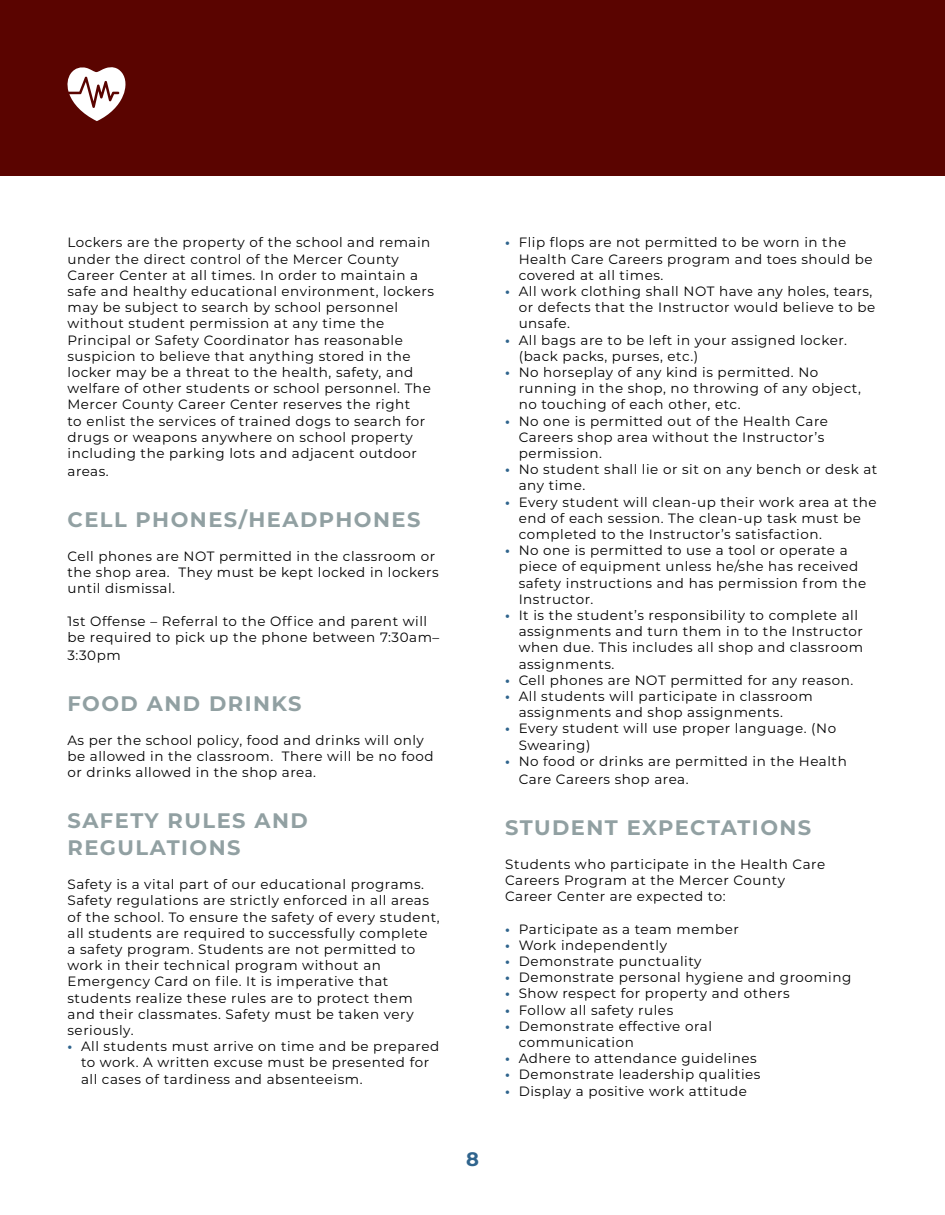
<style>
.page{position:relative;width:945px;height:1215px;background:#fff}
.page>*{position:absolute;margin:0;border:0;box-sizing:border-box;transform-origin:0 0}
.t1{font:700 21px/27px "Montserrat";letter-spacing:.07em;color:#91a0a2}
.t2{font:700 19.5px "Montserrat";color:#2f648d}
.t3{font:13.5px/16.2px "Montserrat";letter-spacing:.04em;color:#000}
.s1{font-weight:700;color:#2f648d}
</style>
<div class="page">
<div style="left:0;top:0;width:945px;height:176px;background:#5a0400"></div>
<svg style="left:67px;top:67px;width:59px;height:54px"></svg>
<p class="t3" style="left:68px;top:234px;width:368px">Lockers are the property of the school and remain under the direct control of the Mercer County Career Center at all times. In order to maintain a safe and healthy educational environment, lockers may be subject to search by school personnel without student permission at any time the Principal or Safety Coordinator has reasonable suspicion to believe that anything stored in the locker may be a threat to the health, safety, and welfare of other students or school personnel. The Mercer County Career Center reserves the right<br>to enlist the services of trained dogs to search for drugs or weapons anywhere on school property including the parking lots and adjacent outdoor</p>
<p class="t3" style="left:68px;top:463px;width:43px">areas.</p>
<p class="t1" style="left:68px;top:505px;width:355px">CELL PHONES/HEADPHONES</p>
<p class="t3" style="left:68px;top:548px;width:373px">Cell phones are NOT permitted in the classroom or the shop area. They must be kept locked in lockers until dismissal.</p>
<p class="t3" style="left:68px;top:612px;width:373px">1st Offense – Referral to the Office and parent will be required to pick up the phone between 7:30am–</p>
<p class="t3" style="left:68px;top:647px;width:55px">3:30pm</p>
<p class="t1" style="left:68px;top:689px;width:236px">FOOD AND DRINKS</p>
<p class="t3" style="left:68px;top:731px;width:368px">As per the school policy, food and drinks will only be allowed in the classroom. There will be no food or drinks allowed in the shop area.</p>
<p class="t1" style="left:68px;top:806px;width:242px">SAFETY RULES AND<br>REGULATIONS</p>
<p class="t3" style="left:68px;top:876px;width:374px">Safety is a vital part of our educational programs.<br>Safety regulations are strictly enforced in all areas of the school. To ensure the safety of every student, all students are required to successfully complete<br>a safety program. Students are not permitted to work in their technical program without an Emergency Card on file. It is imperative that students realize these rules are to protect them and their classmates. Safety must be taken very seriously.</p>
<p class="t3" style="left:81px;top:1038px;width:360px;text-indent:-14px"><span class="s1">•</span> All students must arrive on time and be prepared to work. A written excuse must be presented for all cases of tardiness and absenteeism.</p>
<p class="t2" style="left:466px;top:1145px;width:14px">8</p>
<p class="t3" style="left:519px;top:234px;width:356px;text-indent:-14px"><span class="s1">•</span> Flip flops are not permitted to be worn in the<br>Health Care Careers program and toes should be covered at all times.</p>
<p class="t3" style="left:519px;top:283px;width:358px;text-indent:-14px"><span class="s1">•</span> All work clothing shall NOT have any holes, tears, or defects that the Instructor would believe to be unsafe.</p>
<p class="t3" style="left:519px;top:331px;width:330px;text-indent:-14px"><span class="s1">•</span> All bags are to be left in your assigned locker. (back packs, purses, etc.)</p>
<p class="t3" style="left:519px;top:364px;width:344px;text-indent:-14px"><span class="s1">•</span> No horseplay of any kind is permitted. No running in the shop, no throwing of any object, no touching of each other, etc.</p>
<p class="t3" style="left:519px;top:412px;width:311px;text-indent:-14px"><span class="s1">•</span> No one is permitted out of the Health Care<br>Careers shop area without the Instructor’s permission.</p>
<p class="t3" style="left:519px;top:461px;width:360px;text-indent:-14px"><span class="s1">•</span> No student shall lie or sit on any bench or desk at any time.</p>
<p class="t3" style="left:519px;top:493px;width:360px;text-indent:-14px"><span class="s1">•</span> Every student will clean-up their work area at the end of each session. The clean-up task must be completed to the Instructor’s satisfaction.</p>
<p class="t3" style="left:519px;top:542px;width:349px;text-indent:-14px"><span class="s1">•</span> No one is permitted to use a tool or operate a piece of equipment unless he/she has received safety instructions and has permission from the Instructor.</p>
<p class="t3" style="left:519px;top:607px;width:346px;text-indent:-14px"><span class="s1">•</span> It is the student’s responsibility to complete all assignments and turn them in to the Instructor when due. This includes all shop and classroom assignments.</p>
<p class="t3" style="left:505px;top:671px;width:350px"><span class="s1">•</span> Cell phones are NOT permitted for any reason.</p>
<p class="t3" style="left:519px;top:688px;width:296px;text-indent:-14px"><span class="s1">•</span> All students will participate in classroom assignments and shop assignments.</p>
<p class="t3" style="left:519px;top:720px;width:319px;text-indent:-14px"><span class="s1">•</span> Every student will use proper language. (No<br>Swearing)</p>
<p class="t3" style="left:519px;top:752px;width:330px;line-height:18px;text-indent:-14px"><span class="s1">•</span> No food or drinks are permitted in the Health<br>Care Careers shop area.</p>
<p class="t1" style="left:505px;top:813px;width:308px">STUDENT EXPECTATIONS</p>
<p class="t3" style="left:505px;top:855px;width:321px">Students who participate in the Health Care<br>Careers Program at the Mercer County<br>Career Center are expected to:</p>
<p class="t3" style="left:505px;top:920px;width:235px"><span class="s1">•</span> Participate as a team member</p>
<p class="t3" style="left:505px;top:936px;width:163px"><span class="s1">•</span> Work independently</p>
<p class="t3" style="left:505px;top:953px;width:198px"><span class="s1">•</span> Demonstrate punctuality</p>
<p class="t3" style="left:505px;top:969px;width:348px"><span class="s1">•</span> Demonstrate personal hygiene and grooming</p>
<p class="t3" style="left:505px;top:985px;width:286px"><span class="s1">•</span> Show respect for property and others</p>
<p class="t3" style="left:505px;top:1001px;width:170px"><span class="s1">•</span> Follow all safety rules</p>
<p class="t3" style="left:519px;top:1017px;width:195px;text-indent:-14px"><span class="s1">•</span> Demonstrate effective oral communication</p>
<p class="t3" style="left:505px;top:1050px;width:253px"><span class="s1">•</span> Adhere to attendance guidelines</p>
<p class="t3" style="left:505px;top:1066px;width:257px"><span class="s1">•</span> Demonstrate leadership qualities</p>
<p class="t3" style="left:505px;top:1082px;width:243px"><span class="s1">•</span> Display a positive work attitude</p>
</div>
